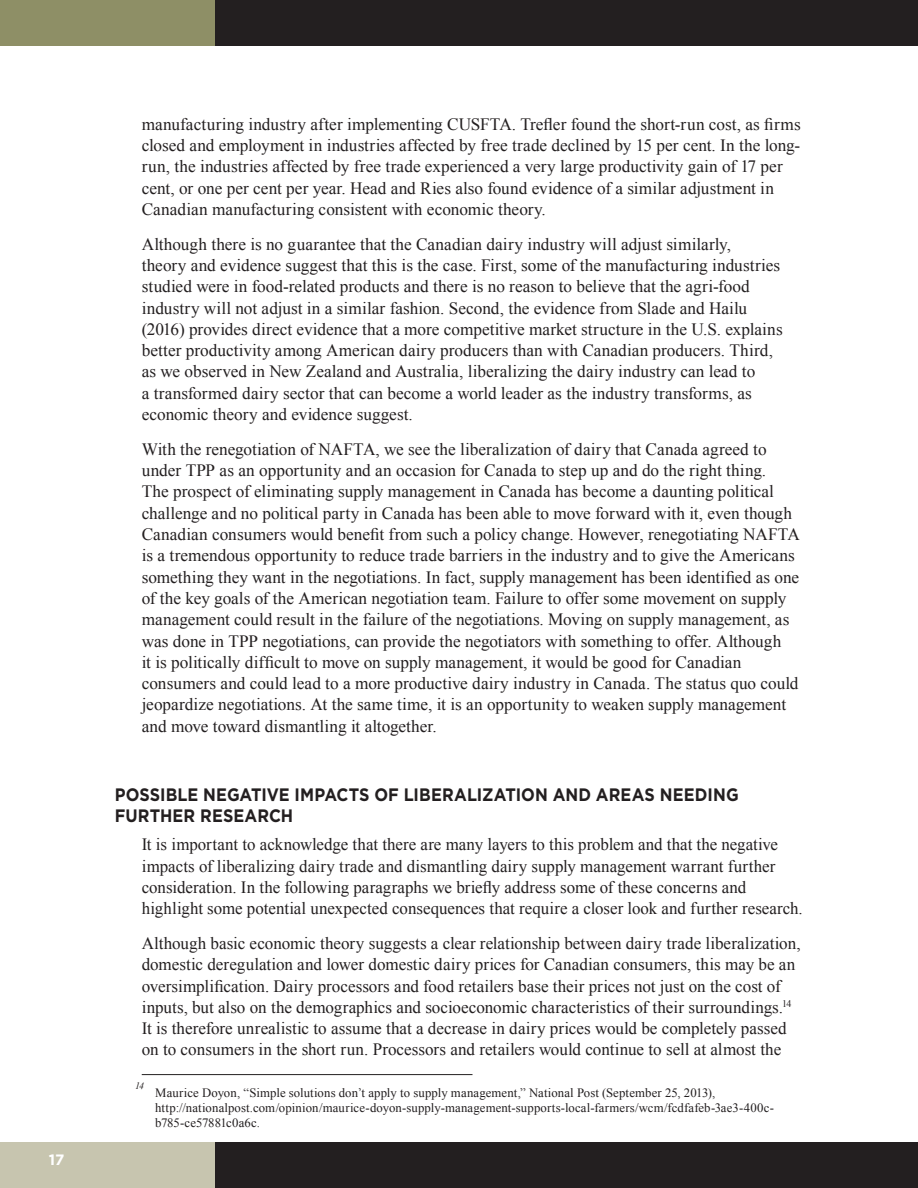
<style>
.page{position:relative;width:918px;height:1188px;background:#fff}
.page>*{position:absolute;margin:0;border:0;box-sizing:border-box;transform-origin:0 0}
.Heading_1{font:700 18px/21.6px "Gotham";letter-spacing:.005em;color:#231f20;scale:.9 1}
.Body{font:17.25px/21.3px "Times New Roman";color:#231f20}
.t1{font:700 15px "Gotham";color:#fff}
.Footnote{font:12.75px/15.3px "Times New Roman";letter-spacing:.01em;color:#231f20}
.Footnote-2{font:italic 9.75px "Times New Roman";color:#231f20}
</style>
<div class="page">
<div style="left:0;top:1143px;width:215px;height:45px;background:#c7c5af"></div>
<div style="left:0;top:0;width:215px;height:45px;background:#8e8f66"></div>
<div style="left:215px;top:1143px;width:703px;height:45px;background:#231f20"></div>
<div style="left:215px;top:0;width:703px;height:45px;background:#231f20"></div>
<hr style="left:142px;top:1074px;width:330px;height:1px;background:#231f20">
<p class="t1" style="left:49px;top:1150px;width:17px">17</p>
<p class="Body" style="left:142px;top:113px;width:661px">manufacturing industry after implementing CUSFTA. Trefler found the short-run cost, as firms closed and employment in industries affected by free trade declined by 15 per cent. In the long&shy;run, the industries affected by free trade experienced a very large productivity gain of 17 per cent, or one per cent per year. Head and Ries also found evidence of a similar adjustment in Canadian manufacturing consistent with economic theory.</p>
<p class="Body" style="left:142px;top:233px;width:643px">Although there is no guarantee that the Canadian dairy industry will adjust similarly,<br>theory and evidence suggest that this is the case. First, some of the manufacturing industries studied were in food-related products and there is no reason to believe that the agri-food industry will not adjust in a similar fashion. Second, the evidence from Slade and Hailu (2016) provides direct evidence that a more competitive market structure in the U.S. explains better productivity among American dairy producers than with Canadian producers. Third, as we observed in New Zealand and Australia, liberalizing the dairy industry can lead to<br>a transformed dairy sector that can become a world leader as the industry transforms, as economic theory and evidence suggest.</p>
<p class="Body" style="left:142px;top:438px;width:660px">With the renegotiation of NAFTA, we see the liberalization of dairy that Canada agreed to under TPP as an opportunity and an occasion for Canada to step up and do the right thing.<br>The prospect of eliminating supply management in Canada has become a daunting political challenge and no political party in Canada has been able to move forward with it, even though Canadian consumers would benefit from such a policy change. However, renegotiating NAFTA is a tremendous opportunity to reduce trade barriers in the industry and to give the Americans something they want in the negotiations. In fact, supply management has been identified as one of the key goals of the American negotiation team. Failure to offer some movement on supply management could result in the failure of the negotiations. Moving on supply management, as was done in TPP negotiations, can provide the negotiators with something to offer. Although<br>it is politically difficult to move on supply management, it would be good for Canadian consumers and could lead to a more productive dairy industry in Canada. The status quo could jeopardize negotiations. At the same time, it is an opportunity to weaken supply management and move toward dismantling it altogether.</p>
<p class="Heading_1" style="left:115px;top:783px;width:695px">POSSIBLE NEGATIVE IMPACTS OF LIBERALIZATION AND AREAS NEEDING<br>FURTHER RESEARCH</p>
<p class="Body" style="left:142px;top:834px;width:663px">It is important to acknowledge that there are many layers to this problem and that the negative impacts of liberalizing dairy trade and dismantling dairy supply management warrant further consideration. In the following paragraphs we briefly address some of these concerns and highlight some potential unexpected consequences that require a closer look and further research.</p>
<p class="Body" style="left:142px;top:932px;width:660px">Although basic economic theory suggests a clear relationship between dairy trade liberalization, domestic deregulation and lower domestic dairy prices for Canadian consumers, this may be an oversimplification. Dairy processors and food retailers base their prices not just on the cost of inputs, but also on the demographics and socioeconomic characteristics of their surroundings.<sup>14<br></sup>It is therefore unrealistic to assume that a decrease in dairy prices would be completely passed on to consumers in the short run. Processors and retailers would continue to sell at almost the</p>
<p class="Footnote-2" style="left:135px;top:1079px;width:11px">14</p>
<p class="Footnote" style="left:155px;top:1085px;width:620px">Maurice Doyon, “Simple solutions don’t apply to supply management,” National Post (September 25, 2013), http://nationalpost.com/opinion/maurice-doyon-supply-management-supports-local-farmers/wcm/fcdfafeb-3ae3-400c&shy;b785-ce57881c0a6c.</p>
</div>
